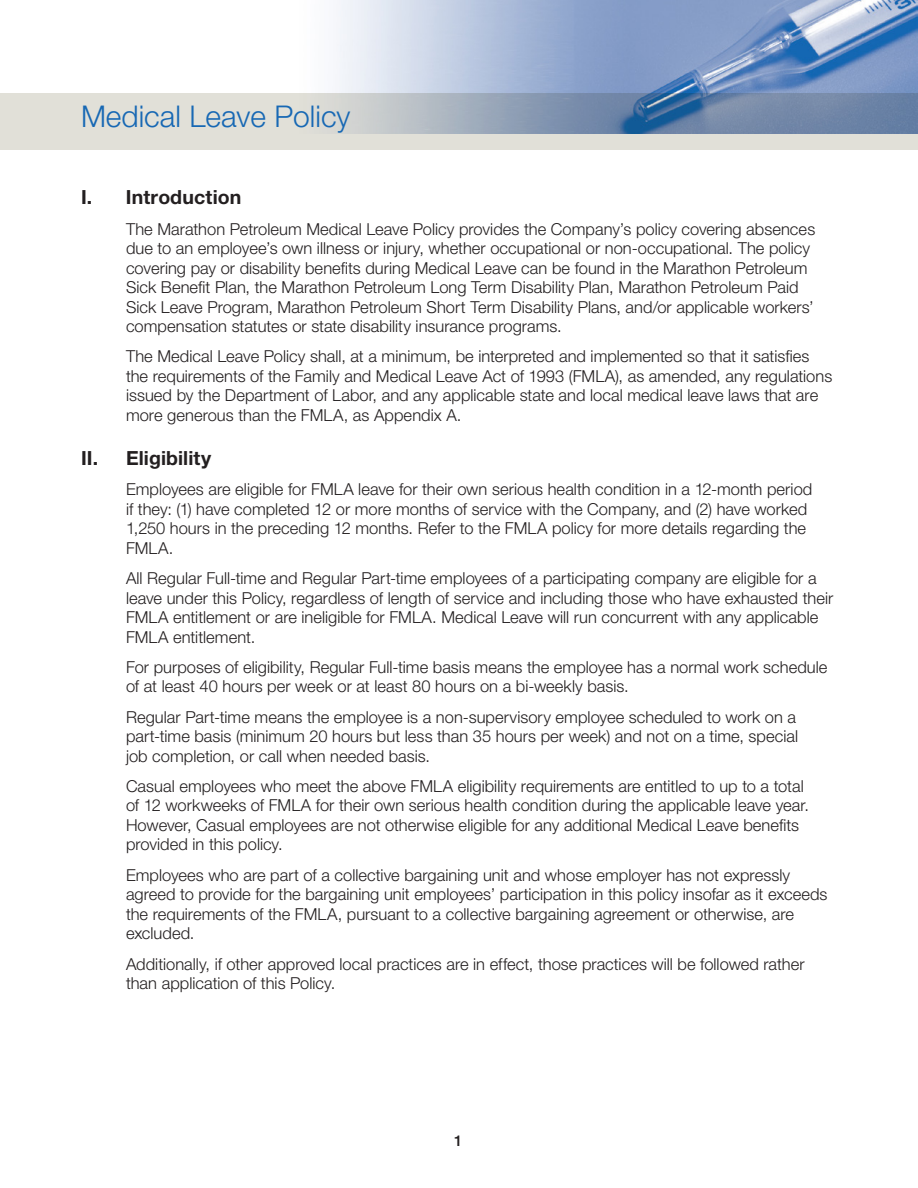
<style>
.page{position:relative;width:918px;height:1188px;background:#fff}
.page>*{position:absolute;margin:0;border:0;box-sizing:border-box;transform-origin:0 0}
.t1{font:300 30px "Helvetica Neue";color:#1768b4}
.HD_1{font:700 19.5px "Helvetica Neue";letter-spacing:.005em;color:#231f20}
.HD_1_Body{font:300 16.5px/19.5px "Helvetica Neue";color:#231f20}
.t2{font:500 15px "Helvetica Neue";color:#231f20}
</style>
<div class="page">
<div style="left:0;top:93px;width:918px;height:57px;background:#e1e0d8"></div>
<img style="left:335px;top:0;width:583px;height:133px">
<h1 class="t1" style="left:81px;top:98px;width:271px">Medical Leave Policy</h1>
<p class="HD_1" style="left:81px;top:185px;width:162px">I. Introduction</p>
<p class="HD_1_Body" style="left:126px;top:219px;width:691px">The Marathon Petroleum Medical Leave Policy provides the Company’s policy covering absences due to an employee’s own illness or injury, whether occupational or non-occupational. The policy covering pay or disability benefits during Medical Leave can be found in the Marathon Petroleum Sick Benefit Plan, the Marathon Petroleum Long Term Disability Plan, Marathon Petroleum Paid Sick Leave Program, Marathon Petroleum Short Term Disability Plans, and/or applicable workers’ compensation statutes or state disability insurance programs.</p>
<p class="HD_1_Body" style="left:126px;top:346px;width:708px">The Medical Leave Policy shall, at a minimum, be interpreted and implemented so that it satisfies the requirements of the Family and Medical Leave Act of 1993 (FMLA), as amended, any regulations issued by the Department of Labor, and any applicable state and local medical leave laws that are more generous than the FMLA, as Appendix A.</p>
<p class="HD_1" style="left:81px;top:446px;width:132px">II. Eligibility</p>
<p class="HD_1_Body" style="left:126px;top:479px;width:688px">Employees are eligible for FMLA leave for their own serious health condition in a 12-month period if they: (1) have completed 12 or more months of service with the Company, and (2) have worked 1,250 hours in the preceding 12 months. Refer to the FMLA policy for more details regarding the FMLA.</p>
<p class="HD_1_Body" style="left:126px;top:568px;width:709px">All Regular Full-time and Regular Part-time employees of a participating company are eligible for a leave under this Policy, regardless of length of service and including those who have exhausted their FMLA entitlement or are ineligible for FMLA. Medical Leave will run concurrent with any applicable FMLA entitlement.</p>
<p class="HD_1_Body" style="left:126px;top:657px;width:703px">For purposes of eligibility, Regular Full-time basis means the employee has a normal work schedule of at least 40 hours per week or at least 80 hours on a bi-weekly basis.</p>
<p class="HD_1_Body" style="left:126px;top:707px;width:674px">Regular Part-time means the employee is a non-supervisory employee scheduled to work on a part-time basis (minimum 20 hours but less than 35 hours per week) and not on a time, special job completion, or call when needed basis.</p>
<p class="HD_1_Body" style="left:126px;top:776px;width:684px">Casual employees who meet the above FMLA eligibility requirements are entitled to up to a total of 12 workweeks of FMLA for their own serious health condition during the applicable leave year.<br>However, Casual employees are not otherwise eligible for any additional Medical Leave benefits provided in this policy.</p>
<p class="HD_1_Body" style="left:126px;top:865px;width:703px">Employees who are part of a collective bargaining unit and whose employer has not expressly agreed to provide for the bargaining unit employees’ participation in this policy insofar as it exceeds the requirements of the FMLA, pursuant to a collective bargaining agreement or otherwise, are excluded.</p>
<p class="HD_1_Body" style="left:126px;top:954px;width:680px">Additionally, if other approved local practices are in effect, those practices will be followed rather than application of this Policy.</p>
<p class="t2" style="left:454px;top:1131px;width:10px">1</p>
</div>
